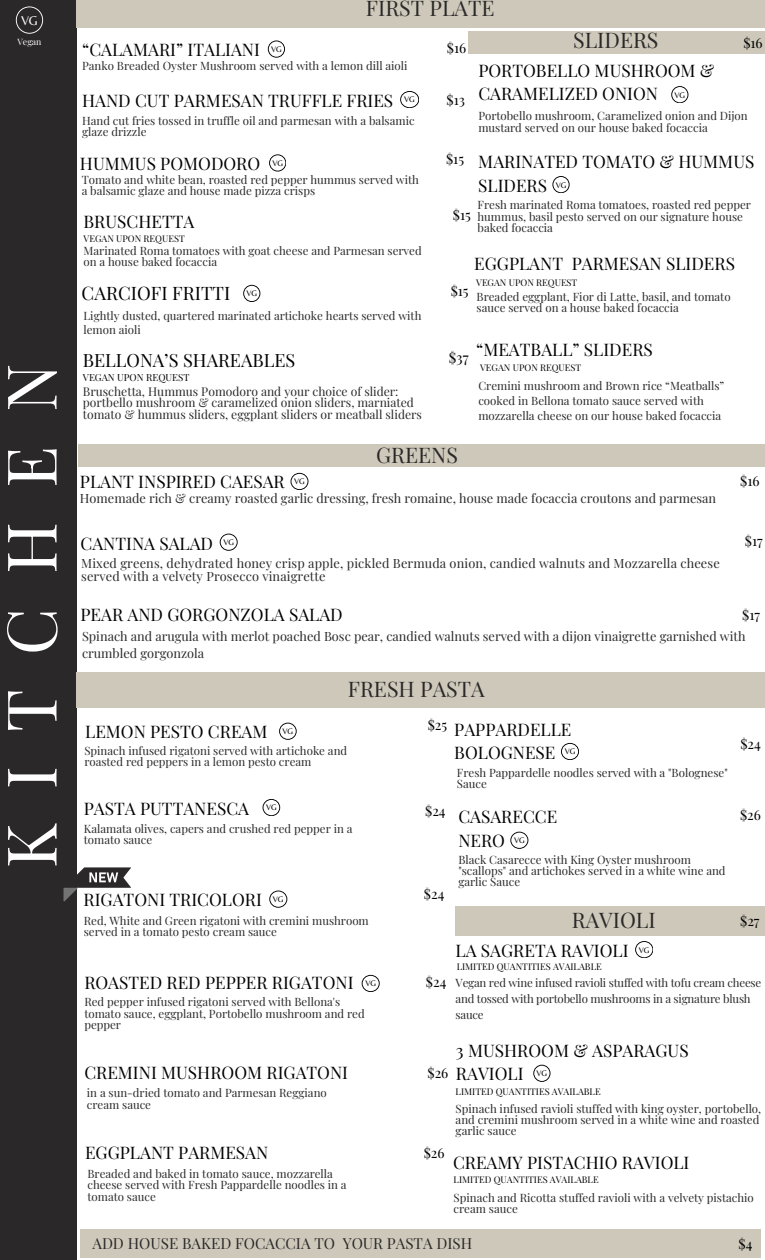
<style>
.page{position:relative;width:765px;height:1260px;background:#fff}
.page>*{position:absolute;margin:0;border:0;box-sizing:border-box;transform-origin:0 0}
.t1{font:68.75px "Playfair Display";letter-spacing:.495em;color:#fff}
.t2{font:21.5px "Playfair Display";color:#2a2829}
.t3{font:18.5px "Playfair Display";color:#000}
.t4{font:18.25px "Playfair Display";color:#000}
.t5{font:17.25px/23.5px "Playfair Display";color:#000}
.t6{font:15.25px "Playfair Display";color:#2a2829}
.t7{font:14.5px "Playfair Display";color:#000}
.t8{font:13.75px "Playfair Display";color:#000}
.t9{font:13.25px "Belleza";color:#fff}
.t10{font:12.75px/13.1px "Playfair Display";color:#2a2829}
.t11{font:12.12px/11.9px "Playfair Display";color:#2a2829}
.t12{font:11.5px/11.2px "Playfair Display";color:#2a2829}
.t13{font:11.5px/16px "Playfair Display";letter-spacing:-.02em;color:#2a2829}
.t14{font:9.75px "Playfair Display";color:#000}
.t15{font:9.25px "Playfair Display";color:#000}
.t16{font:8.75px "Playfair Display";color:#fff}
.t17{font:8.38px "Belleza";color:#000}
</style>
<div class="page">
<svg style="left:400px;top:91px;width:19px;height:17px"></svg>
<svg style="left:268px;top:40px;width:17px;height:17px"></svg>
<svg style="left:269px;top:154px;width:17px;height:17px"></svg>
<div style="left:0;top:0;width:76px;height:1260px;background:#2a2829"></div>
<svg style="left:16px;top:6px;width:27px;height:28px"></svg>
<div style="left:77px;top:0;width:688px;height:28px;background:#cdc8b9"></div>
<div style="left:469px;top:31px;width:296px;height:22px;background:#cdc8b9"></div>
<svg style="left:671px;top:86px;width:17px;height:17px"></svg>
<svg style="left:552px;top:176px;width:17px;height:17px"></svg>
<svg style="left:279px;top:723px;width:18px;height:17px"></svg>
<svg style="left:263px;top:799px;width:17px;height:17px"></svg>
<svg style="left:362px;top:975px;width:18px;height:17px"></svg>
<div style="left:80px;top:1230px;width:680px;height:28px;background:#cdc8b9"></div>
<svg style="left:635px;top:941px;width:18px;height:17px"></svg>
<div style="left:456px;top:906px;width:309px;height:29px;background:#cdc8b9"></div>
<svg style="left:533px;top:1065px;width:17px;height:17px"></svg>
<svg style="left:510px;top:832px;width:18px;height:17px"></svg>
<svg style="left:561px;top:743px;width:18px;height:17px"></svg>
<svg style="left:291px;top:473px;width:17px;height:17px"></svg>
<svg style="left:220px;top:534px;width:18px;height:16px"></svg>
<div style="left:77px;top:672px;width:688px;height:36px;background:#cdc8b9"></div>
<div style="left:78px;top:444px;width:687px;height:22px;background:#cdc8b9"></div>
<svg style="left:243px;top:285px;width:17px;height:17px"></svg>
<svg style="left:269px;top:891px;width:18px;height:17px"></svg>
<svg style="left:63px;top:867px;width:68px;height:34px"></svg>
<p class="t9" style="left:21px;top:12px;width:18px">VG</p>
<p class="t16" style="left:17px;top:35px;width:26px">Vegan</p>
<h1 class="t1" style="left:-23px;top:868px;width:506px;rotate:-90deg">KITCHEN</h1>
<h2 class="t2" style="left:366px;top:-9px;width:130px">FIRST PLATE</h2>
<p class="t8" style="left:442px;top:10px;width:16px">$9</p>
<h3 class="t5" style="left:82px;top:36px;width:179px">“CALAMARI” ITALIANI</h3>
<p class="t8" style="left:447px;top:37px;width:21px">$16</p>
<p class="t12" style="left:82px;top:59px;width:327px">Panko Breaded Oyster Mushroom served with a lemon dill aioli</p>
<p class="t17" style="left:271px;top:44px;width:12px">VG</p>
<h3 class="t5" style="left:82px;top:87px;width:334px">HAND CUT PARMESAN TRUFFLE FRIES <sup>VG</sup></h3>
<p class="t12" style="left:82px;top:114px;width:334px">Hand cut fries tossed in truffle oil and parmesan with a balsamic glaze drizzle</p>
<p class="t8" style="left:447px;top:89px;width:20px">$13</p>
<h2 class="t2" style="left:573px;top:23px;width:87px">SLIDERS</h2>
<p class="t8" style="left:743px;top:32px;width:21px">$16</p>
<h3 class="t5" style="left:478px;top:57px;width:238px">PORTOBELLO MUSHROOM &amp;<br>CARAMELIZED ONION</h3>
<p class="t12" style="left:478px;top:109px;width:271px">Portobello mushroom, Caramelized onion and Dijon mustard served on our house baked focaccia</p>
<p class="t17" style="left:675px;top:90px;width:12px">VG</p>
<p class="t17" style="left:272px;top:158px;width:12px">VG</p>
<p class="t8" style="left:446px;top:148px;width:20px">$15</p>
<h3 class="t5" style="left:478px;top:149px;width:278px">MARINATED TOMATO &amp; HUMMUS<br>SLIDERS</h3>
<p class="t12" style="left:478px;top:198px;width:275px">Fresh marinated Roma tomatoes, roasted red pepper hummus, basil pesto served on our signature house baked focaccia</p>
<h3 class="t5" style="left:80px;top:151px;width:182px">HUMMUS POMODORO</h3>
<p class="t12" style="left:82px;top:173px;width:339px">Tomato and white bean, roasted red pepper hummus served with a balsamic glaze and house made pizza crisps</p>
<p class="t17" style="left:556px;top:180px;width:12px">VG</p>
<p class="t8" style="left:453px;top:204px;width:20px">$15</p>
<h3 class="t5" style="left:84px;top:208px;width:112px">BRUSCHETTA</h3>
<p class="t15" style="left:84px;top:231px;width:103px">VEGAN UPON REQUEST</p>
<p class="t12" style="left:84px;top:244px;width:340px">Marinated Roma tomatoes with goat cheese and Parmesan served on a house baked focaccia</p>
<h3 class="t5" style="left:474px;top:251px;width:262px">EGGPLANT PARMESAN SLIDERS</h3>
<p class="t12" style="left:477px;top:290px;width:256px">Breaded eggplant, Fior di Latte, basil, and tomato sauce served on a house baked focaccia</p>
<p class="t15" style="left:476px;top:275px;width:103px">VEGAN UPON REQUEST</p>
<h3 class="t3" style="left:82px;top:279px;width:150px">CARCIOFI FRITTI</h3>
<p class="t8" style="left:451px;top:280px;width:20px">$15</p>
<p class="t12" style="left:84px;top:308px;width:339px;line-height:14px">Lightly dusted, quartered marinated artichoke hearts served with lemon aioli</p>
<p class="t17" style="left:246px;top:289px;width:12px">VG</p>
<h3 class="t4" style="left:83px;top:345px;width:214px">BELLONA’S SHAREABLES</h3>
<p class="t11" style="left:83px;top:384px;width:341px">Bruschetta, Hummus Pomodoro and your choice of slider: portbello mushroom &amp; caramelized onion sliders, marniated tomato &amp; hummus sliders, eggplant sliders or meatball sliders</p>
<p class="t14" style="left:83px;top:370px;width:108px">VEGAN UPON REQUEST</p>
<p class="t7" style="left:449px;top:346px;width:22px">$37</p>
<h3 class="t5" style="left:476px;top:337px;width:178px">“MEATBALL” SLIDERS</h3>
<p class="t12" style="left:478px;top:377px;width:247px;line-height:15px">Cremini mushroom and Brown rice “Meatballs” cooked in Bellona tomato sauce served with mozzarella cheese on our house baked focaccia</p>
<p class="t15" style="left:480px;top:361px;width:103px">VEGAN UPON REQUEST</p>
<h2 class="t2" style="left:376px;top:438px;width:83px">GREENS</h2>
<h3 class="t5" style="left:80px;top:469px;width:226px">PLANT INSPIRED CAESAR <sup>VG</sup></h3>
<p class="t10" style="left:80px;top:490px;width:638px">Homemade rich &amp; creamy roasted garlic dressing, fresh romaine, house made focaccia croutons and parmesan</p>
<h3 class="t5" style="left:81px;top:530px;width:155px">CANTINA SALAD <sup>VG</sup></h3>
<p class="t10" style="left:81px;top:555px;width:640px">Mixed greens, dehydrated honey crisp apple, pickled Bermuda onion, candied walnuts and Mozzarella cheese served with a velvety Prosecco vinaigrette</p>
<p class="t8" style="left:740px;top:470px;width:21px">$16</p>
<p class="t8" style="left:745px;top:530px;width:19px">$17</p>
<p class="t8" style="left:742px;top:604px;width:19px">$17</p>
<h3 class="t5" style="left:81px;top:602px;width:264px">PEAR AND GORGONZOLA SALAD</h3>
<p class="t10" style="left:82px;top:627px;width:665px;line-height:16.9px">Spinach and arugula with merlot poached Bosc pear, candied walnuts served with a dijon vinaigrette garnished with crumbled gorgonzola</p>
<h2 class="t2" style="left:348px;top:672px;width:138px">FRESH PASTA</h2>
<h3 class="t5" style="left:85px;top:719px;width:210px">LEMON PESTO CREAM <sup>VG</sup></h3>
<p class="t12" style="left:84px;top:744px;width:264px">Spinach infused rigatoni served with artichoke and roasted red peppers in a lemon pesto cream</p>
<h3 class="t5" style="left:84px;top:795px;width:194px">PASTA PUTTANESCA <sup>VG</sup></h3>
<p class="t12" style="left:84px;top:822px;width:270px">Kalamata olives, capers and crushed red pepper in a tomato sauce</p>
<h3 class="t5" style="left:84px;top:886px;width:202px">RIGATONI TRICOLORI <sup>VG</sup></h3>
<p class="t8" style="left:428px;top:714px;width:21px">$25</p>
<p class="t8" style="left:425px;top:800px;width:22px">$24</p>
<p class="t8" style="left:424px;top:883px;width:22px">$24</p>
<h3 class="t5" style="left:454px;top:716px;width:123px">PAPPARDELLE<br>BOLOGNESE <sup>VG</sup></h3>
<p class="t12" style="left:457px;top:766px;width:272px">Fresh Pappardelle noodles served with a "Bolognese"<br>Sauce</p>
<h3 class="t5" style="left:458px;top:804px;width:100px">CASARECCE<br>NERO <sup>VG</sup></h3>
<p class="t12" style="left:458px;top:853px;width:269px">Black Casarecce with King Oyster mushroom "scallops" and artichokes served in a white wine and garlic Sauce</p>
<p class="t8" style="left:740px;top:733px;width:22px">$24</p>
<p class="t8" style="left:740px;top:804px;width:22px">$26</p>
<p class="t12" style="left:84px;top:914px;width:287px">Red, White and Green rigatoni with cremini mushroom served in a tomato pesto cream sauce</p>
<h3 class="t5" style="left:84px;top:969px;width:293px">ROASTED RED PEPPER RIGATONI <sup>VG</sup></h3>
<p class="t12" style="left:84px;top:995px;width:282px">Red pepper infused rigatoni served with Bellona's tomato sauce, eggplant, Portobello mushroom and red pepper</p>
<p class="t8" style="left:426px;top:971px;width:22px">$24</p>
<h2 class="t2" style="left:572px;top:903px;width:85px">RAVIOLI</h2>
<p class="t8" style="left:740px;top:910px;width:21px">$27</p>
<h3 class="t5" style="left:456px;top:937px;width:174px">LA SAGRETA RAVIOLI</h3>
<p class="t13" style="left:456px;top:973px;width:307px">Vegan red wine infused ravioli stuffed with tofu cream cheese and tossed with portobello mushrooms in a signature blush sauce</p>
<p class="t17" style="left:639px;top:945px;width:12px">VG</p>
<p class="t15" style="left:457px;top:959px;width:147px">LIMITED QUANTITIES AVAILABLE</p>
<h3 class="t5" style="left:456px;top:1037px;width:234px">3 MUSHROOM &amp; ASPARAGUS<br>RAVIOLI</h3>
<p class="t12" style="left:456px;top:1102px;width:307px">Spinach infused ravioli stuffed with king oyster, portobello, and cremini mushroom served in a white wine and roasted garlic sauce</p>
<h3 class="t5" style="left:84px;top:1060px;width:265px">CREMINI MUSHROOM RIGATONI</h3>
<p class="t8" style="left:428px;top:1062px;width:22px">$26</p>
<p class="t17" style="left:537px;top:1068px;width:12px">VG</p>
<p class="t15" style="left:456px;top:1084px;width:147px">LIMITED QUANTITIES AVAILABLE</p>
<p class="t12" style="left:87px;top:1086px;width:241px">in a sun-dried tomato and Parmesan Reggiano cream sauce</p>
<h3 class="t5" style="left:85px;top:1139px;width:185px">EGGPLANT PARMESAN</h3>
<p class="t12" style="left:87px;top:1167px;width:261px">Breaded and baked in tomato sauce, mozzarella cheese served with Fresh Pappardelle noodles in a tomato sauce</p>
<p class="t8" style="left:424px;top:1142px;width:22px">$26</p>
<h3 class="t5" style="left:453px;top:1150px;width:238px">CREAMY PISTACHIO RAVIOLI</h3>
<p class="t12" style="left:454px;top:1191px;width:302px">Spinach and Ricotta stuffed ravioli with a velvety pistachio cream sauce</p>
<p class="t15" style="left:454px;top:1173px;width:147px">LIMITED QUANTITIES AVAILABLE</p>
<h3 class="t6" style="left:92px;top:1232px;width:381px">ADD HOUSE BAKED FOCACCIA TO YOUR PASTA DISH</h3>
<p class="t8" style="left:739px;top:1234px;width:16px">$4</p>
</div>
